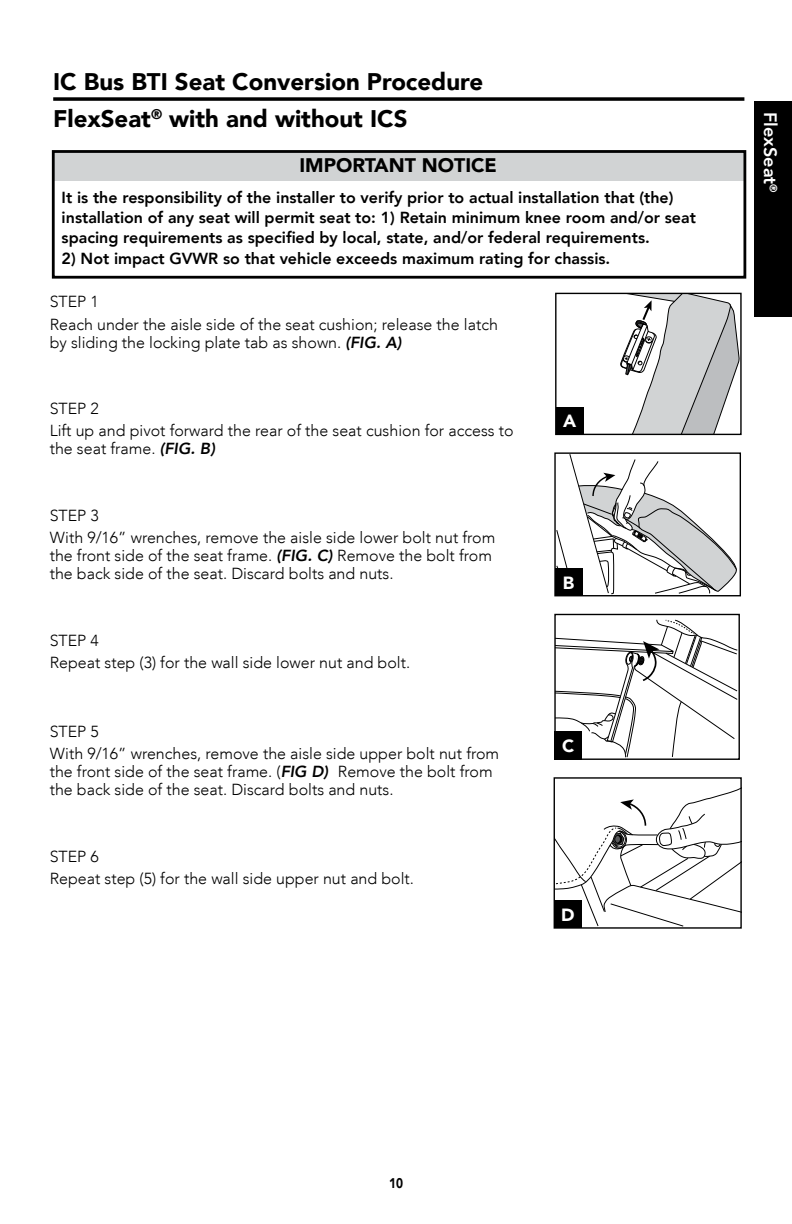
<style>
.page{position:relative;width:792px;height:1224px;background:#fff}
.page>*{position:absolute;margin:0;border:0;box-sizing:border-box;transform-origin:0 0}
.t1{font:900 24px/36.6px "Avenir LT Com";color:#000}
.t2{font:900 19.6px "Avenir LT Com";color:#000}
.t3{font:800 18px "Avenir";color:#fff}
.t4{font:900 17.6px "Avenir LT Com";color:#fff}
.t5{font:300 16px/22.2px "Avenir LT";color:#000}
.t6{font:800 16px/20px "Avenir LT";color:#000}
.t7{font:900 14px "Avenir LT Com";color:#000;scale:.84 1}
.s1{font-weight:800;font-style:italic}
</style>
<div class="page">
<svg style="left:620px;top:295px;width:120px;height:138px"></svg>
<div style="left:555px;top:293px;width:187px;height:142px;border:1px solid #000"></div>
<svg style="left:556px;top:454px;width:181px;height:140px"></svg>
<div style="left:554px;top:452px;width:187px;height:144px;border:1px solid #000"></div>
<svg style="left:556px;top:619px;width:182px;height:139px"></svg>
<div style="left:554px;top:614px;width:186px;height:146px;border:1px solid #000"></div>
<svg style="left:556px;top:788px;width:184px;height:138px"></svg>
<div style="left:554px;top:777px;width:188px;height:152px;border:1px solid #000"></div>
<div style="left:556px;top:407px;width:27px;height:27px;background:#000"></div>
<div style="left:555px;top:569px;width:27px;height:27px;background:#000"></div>
<div style="left:555px;top:732px;width:27px;height:27px;background:#000"></div>
<div style="left:554px;top:901px;width:27px;height:27px;background:#000"></div>
<div style="left:52px;top:151px;width:691px;height:30px;background:#d1d3d4"></div>
<div style="left:52px;top:150px;width:694px;height:129px;border:3px solid #000"></div>
<div style="left:755px;top:101px;width:37px;height:216px;background:#000"></div>
<svg style="left:53px;top:97px;width:691px;height:4px"></svg>
<h1 class="t1" style="left:53px;top:64px;width:432px">IC Bus BTI Seat Conversion Procedure<br>FlexSeat<sup>®</sup> with and without ICS</h1>
<p class="t2" style="left:299px;top:154px;width:199px">IMPORTANT NOTICE</p>
<p class="t6" style="left:62px;top:187px;width:636px">It is the responsibility of the installer to verify prior to actual installation that (the) installation of any seat will permit seat to: 1) Retain minimum knee room and/or seat spacing requirements as specified by local, state, and/or federal requirements.</p>
<p class="t6" style="left:62px;top:249px;width:550px">2) Not impact GVWR so that vehicle exceeds maximum rating for chassis.</p>
<p class="t5" style="left:50px;top:291px;width:450px">STEP 1<br>Reach under the aisle side of the seat cushion; release the latch</p>
<p class="t5" style="left:50px;top:331px;width:353px">by sliding the locking plate tab as shown. <span class="s1">(FIG. A)</span></p>
<p class="t5" style="left:50px;top:398px;width:465px">STEP 2<br>Lift up and pivot forward the rear of the seat cushion for access to</p>
<p class="t5" style="left:50px;top:438px;width:167px">the seat frame. <span class="s1">(FIG. B)</span></p>
<p class="t5" style="left:50px;top:504px;width:447px">STEP 3<br>With 9/16” wrenches, remove the aisle side lower bolt nut from</p>
<p class="t5" style="left:50px;top:547px;width:444px;line-height:18px">the front side of the seat frame. <span class="s1">(FIG. C)</span> Remove the bolt from the back side of the seat. Discard bolts and nuts.</p>
<p class="t5" style="left:50px;top:629px;width:362px">STEP 4<br>Repeat step (3) for the wall side lower nut and bolt.</p>
<p class="t5" style="left:50px;top:720px;width:451px">STEP 5<br>With 9/16” wrenches, remove the aisle side upper bolt nut from</p>
<p class="t5" style="left:50px;top:762px;width:444px;line-height:18px">the front side of the seat frame. (<span class="s1">FIG D)</span> Remove the bolt from the back side of the seat. Discard bolts and nuts.</p>
<p class="t5" style="left:50px;top:845px;width:366px">STEP 6<br>Repeat step (5) for the wall side upper nut and bolt.</p>
<p class="t4" style="left:563px;top:410px;width:15px">A</p>
<p class="t4" style="left:563px;top:572px;width:13px">B</p>
<p class="t4" style="left:562px;top:735px;width:14px">C3</p>
<p class="t4" style="left:561px;top:904px;width:15px">D</p>
<p class="t3" style="left:784px;top:112px;width:82px;rotate:90deg">FlexSeat<sup>®</sup></p>
<p class="t7" style="left:389px;top:1175px;width:18px">10</p>
</div>
